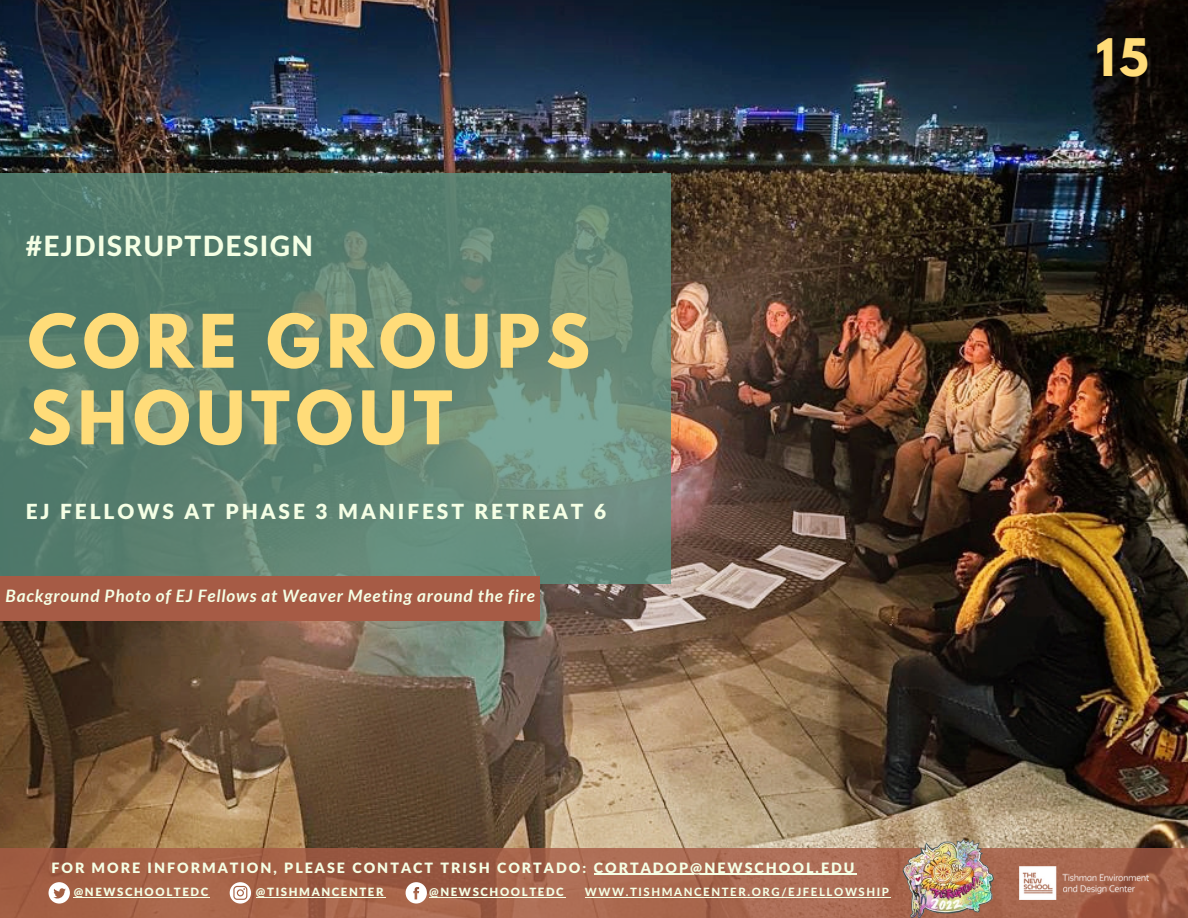
<style>
.page{position:relative;width:1188px;height:918px;background:#fff}
.page>*{position:absolute;margin:0;border:0;box-sizing:border-box;transform-origin:0 0}
.t1{font:700 65.4px/76.5px "League Spartan";letter-spacing:.09em;color:#ffdc79}
.t2{font:700 45.9px "League Spartan";color:#ffdc79}
.t3{font:800 28.05px "Lato Latin";letter-spacing:.05em;color:#f5ffe5}
.t4{font:900 20.85px "Lato Latin";letter-spacing:.14em;color:#f5ffe5}
.t5{font:italic 700 17.1px "Lato";letter-spacing:.05em;color:#f5ffe5}
.t6{font:900 14.25px "Lato Latin";letter-spacing:.14em;color:#f5ffe5}
.t7{font:900 11.4px "Lato Latin";letter-spacing:.14em;color:#f5ffe5}
.t8{font:800 11.4px "Lato Latin";letter-spacing:.14em;color:#f5ffe5}
</style>
<div class="page">
<img style="left:0;top:0;width:1188px;height:849px">
<svg style="left:0;top:174px;width:670px;height:409px;background:#5d8373"></svg>
<div style="left:0;top:577px;width:540px;height:44px;background:#a65b45"></div>
<svg style="left:0;top:849px;width:1188px;height:69px;background:#a6654c"></svg>
<svg style="left:49px;top:882px;width:21px;height:22px"></svg>
<svg style="left:230px;top:882px;width:21px;height:22px"></svg>
<svg style="left:406px;top:882px;width:21px;height:22px"></svg>
<hr style="left:594px;top:874px;width:263px;height:1px;background:#f5ffe5">
<hr style="left:74px;top:897px;width:136px;height:1px;background:#f5ffe5">
<hr style="left:429px;top:897px;width:136px;height:1px;background:#f5ffe5">
<hr style="left:256px;top:897px;width:129px;height:1px;background:#f5ffe5">
<hr style="left:585px;top:897px;width:306px;height:1px;background:#f5ffe5">
<img style="left:891px;top:836px;width:116px;height:82px">
<img style="left:1020px;top:867px;width:128px;height:32px">
<h3 class="t3" style="left:26px;top:234px;width:289px">#EJDISRUPTDESIGN</h3>
<h1 class="t1" style="left:28px;top:312px;width:564px">CORE GROUPS<br>SHOUTOUT</h1>
<h3 class="t4" style="left:26px;top:502px;width:582px">EJ FELLOWS AT PHASE 3 MANIFEST RETREAT 6</h3>
<p class="t5" style="left:6px;top:585px;width:531px">Background Photo of EJ Fellows at Weaver Meeting around the fire</p>
<p class="t6" style="left:51px;top:861px;width:805px">FOR MORE INFORMATION, PLEASE CONTACT TRISH CORTADO: CORTADOP@NEWSCHOOL.EDU</p>
<p class="t7" style="left:74px;top:887px;width:136px">@NEWSCHOOLTEDC</p>
<p class="t7" style="left:256px;top:887px;width:129px">@TISHMANCENTER</p>
<p class="t7" style="left:429px;top:887px;width:136px">@NEWSCHOOLTEDC</p>
<p class="t8" style="left:585px;top:887px;width:306px">WWW.TISHMANCENTER.ORG/EJFELLOWSHIP</p>
<h2 class="t2" style="left:1096px;top:34px;width:54px">15</h2>
</div>
